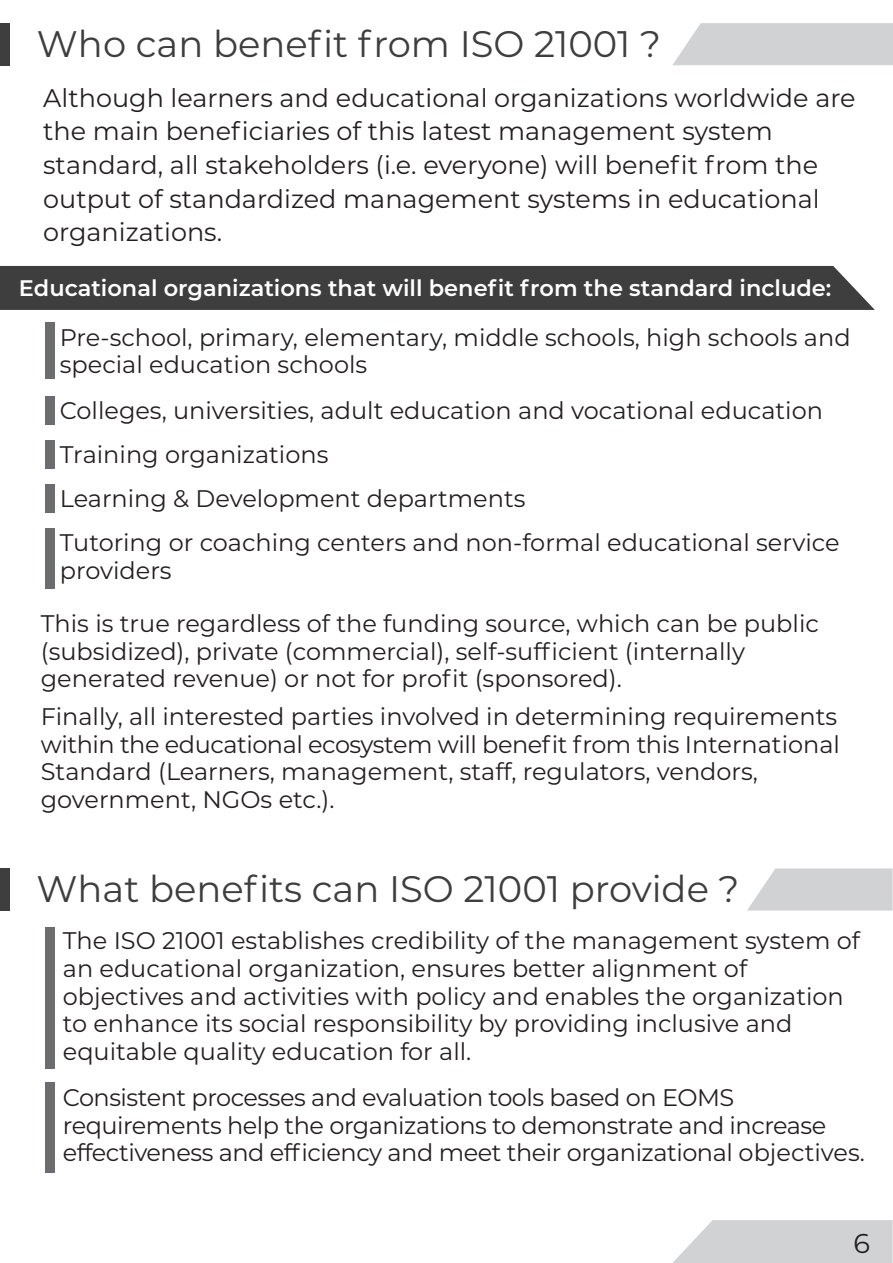
<style>
.page{position:relative;width:893px;height:1263px;background:#fff}
.page>*{position:absolute;margin:0;border:0;box-sizing:border-box;transform-origin:0 0}
.t1{font:36.9px "Montserrat";color:#3e3e3f}
.t2{font:27.15px "Montserrat";color:#231f20}
.t3{font:25.5px/33.6px "Montserrat";color:#231f20}
.t4{font:24px/27.6px "Montserrat";color:#231f20}
.t5{font:24px/27.6px "Montserrat";letter-spacing:-.02em;color:#231f20}
.t6{font:600 22.5px "Montserrat";color:#fff}
</style>
<div class="page">
<svg style="left:673px;top:1220px;width:220px;height:43px;background:#d5d6d7"></svg>
<div style="left:0;top:266px;width:875px;height:44px;background:#3e3e3f"></div>
<div style="left:673px;top:23px;width:220px;height:42px;background:#d1d2d4"></div>
<div style="left:1px;top:23px;width:9px;height:42px;background:#3e3e3f"></div>
<svg style="left:747px;top:868px;width:146px;height:42px;background:#d6d6d8"></svg>
<div style="left:0;top:868px;width:9px;height:42px;background:#3e3e3f"></div>
<div style="left:45px;top:323px;width:9px;height:56px;background:#6c6d70"></div>
<div style="left:45px;top:396px;width:9px;height:28px;background:#6c6d70"></div>
<div style="left:45px;top:440px;width:9px;height:28px;background:#6c6d70"></div>
<div style="left:45px;top:484px;width:9px;height:28px;background:#6c6d70"></div>
<div style="left:45px;top:528px;width:9px;height:61px;background:#6c6d70"></div>
<div style="left:45px;top:927px;width:9px;height:142px;background:#6c6d70"></div>
<div style="left:45px;top:1082px;width:9px;height:91px;background:#6c6d70"></div>
<h1 class="t1" style="left:37px;top:18px;width:626px">Who can benefit from ISO 21001 ?</h1>
<p class="t3" style="left:43px;top:80px;width:814px">Although learners and educational organizations worldwide are the main beneficiaries of this latest management system standard, all stakeholders (i.e. everyone) will benefit from the output of standardized management systems in educational organizations.</p>
<p class="t6" style="left:19px;top:272px;width:814px">Educational organizations that will benefit from the standard include:</p>
<p class="t4" style="left:60px;top:322px;width:792px">Pre-school, primary, elementary, middle schools, high schools and special education schools</p>
<p class="t4" style="left:60px;top:388px;width:765px;line-height:44px">Colleges, universities, adult education and vocational education<br>Training organizations<br>Learning &amp; Development departments</p>
<p class="t4" style="left:60px;top:528px;width:781px">Tutoring or coaching centers and non-formal educational service providers</p>
<p class="t4" style="left:41px;top:609px;width:780px">This is true regardless of the funding source, which can be public (subsidized), private (commercial), self-sufficient (internally generated revenue) or not for profit (sponsored).</p>
<p class="t4" style="left:41px;top:702px;width:801px">Finally, all interested parties involved in determining requirements within the educational ecosystem will benefit from this International Standard (Learners, management, staff, regulators, vendors, government, NGOs etc.).</p>
<h1 class="t1" style="left:37px;top:864px;width:704px">What benefits can ISO 21001 provide ?</h1>
<p class="t4" style="left:63px;top:926px;width:799px">The ISO 21001 establishes credibility of the management system of an educational organization, ensures better alignment of objectives and activities with policy and enables the organization to enhance its social responsibility by providing inclusive and equitable quality education for all.</p>
<p class="t5" style="left:63px;top:1083px;width:803px">Consistent processes and evaluation tools based on EOMS requirements help the organizations to demonstrate and increase effectiveness and efficiency and meet their organizational objectives.</p>
<p class="t2" style="left:853px;top:1225px;width:18px">6</p>
</div>
